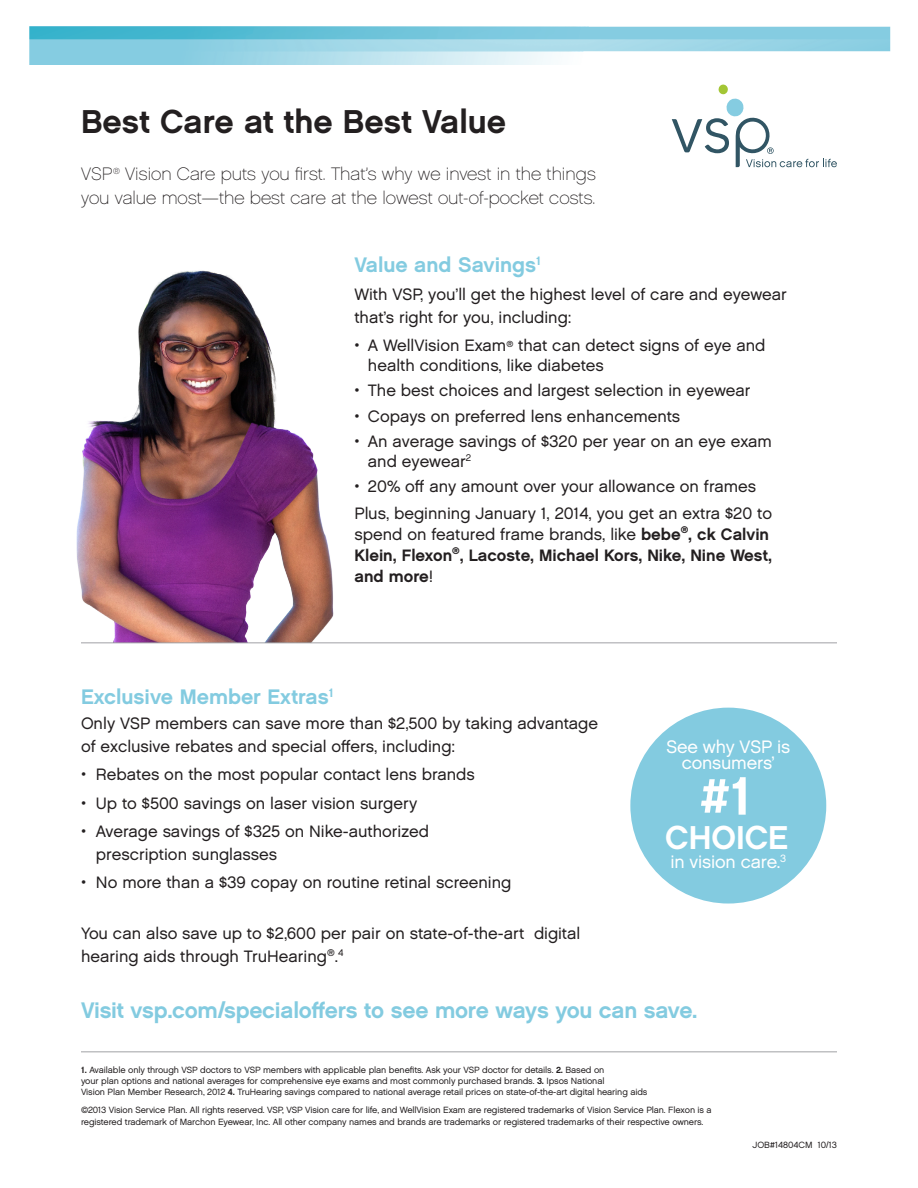
<style>
.page{position:relative;width:918px;height:1188px;background:#fff}
.page>*{position:absolute;margin:0;border:0;box-sizing:border-box;transform-origin:0 0}
.Call_to_Action_-_Par{font:54px "Chalet New York Nineteen Sixty";color:#fff}
.Headline{font:33px "Chalet New York Nineteen Sixty";color:#231f20}
.Call_to_Action_-_Par-2{font:33px "Chalet New York Nineteen Sixty";color:#fff}
.Paragraph_Style_1{font:22.5px "Chalet New York Nineteen Sixty";letter-spacing:-.01em;color:#83cbe0}
.Bold_Body_Text_11_pt{font:21px "Chalet New York Nineteen Sixty";color:#83cbe0}
.Deck{font:18px/24px "Chalet Paris Nineteen Sixty";color:#231f20}
.Call_to_Action_-_Par-3{font:18px/16.5px "Chalet London Nineteen Sixty";letter-spacing:-.01em;color:#fff;text-align:center}
.body_copy{font:16.5px/22.5px "Chalet London Nineteen Sixty";color:#231f20}
.bullets_flush_left{font:16.5px/21px "Chalet London Nineteen Sixty";color:#231f20}
.t1{font:9px/11.2px "Chalet London Nineteen Sixty";letter-spacing:-.01em;color:#231f20}
.s1{font-family:"Chalet New York Nineteen Sixty"}
</style>
<div class="page">
<img style="left:29px;top:27px;width:862px;height:37px">
<div style="left:630px;top:708px;width:196px;height:196px;background:#83cbe0;border-radius:50%"></div>
<hr style="left:81px;top:1051px;width:756px;height:1px;background:#a0a1a5">
<img style="left:76px;top:270px;width:258px;height:372px">
<hr style="left:81px;top:642px;width:756px;height:1px;background:#a0a1a5">
<svg style="left:718px;top:84px;width:10px;height:11px"></svg>
<svg style="left:672px;top:98px;width:165px;height:70px"></svg>
<p class="Headline" style="left:81px;top:101px;width:427px">Best Care at the Best Value</p>
<p class="Deck" style="left:81px;top:162px;width:516px">VSP<sup>®</sup> Vision Care puts you first. That’s why we invest in the things you value most—the best care at the lowest out-of-pocket costs.</p>
<p class="Bold_Body_Text_11_pt" style="left:354px;top:251px;width:188px">Value and Savings<sup>1</sup></p>
<p class="body_copy" style="left:354px;top:283px;width:434px">With VSP, you’ll get the highest level of care and eyewear that’s right for you, including:</p>
<p class="body_copy" style="left:368px;top:336px;width:399px;line-height:19.5px;text-indent:-13px">• A WellVision Exam<sup>®</sup> that can detect signs of eye and health conditions, like diabetes</p>
<p class="bullets_flush_left" style="left:354px;top:380px;width:398px">• The best choices and largest selection in eyewear</p>
<p class="bullets_flush_left" style="left:354px;top:406px;width:327px">• Copays on preferred lens enhancements</p>
<p class="bullets_flush_left" style="left:368px;top:432px;width:406px;line-height:19.5px;text-indent:-14px">• An average savings of $320 per year on an eye exam and eyewear<sup>2</sup></p>
<p class="bullets_flush_left" style="left:354px;top:476px;width:403px">• 20% off any amount over your allowance on frames</p>
<p class="bullets_flush_left" style="left:354px;top:503px;width:419px">Plus, beginning January 1, 2014, you get an extra $20 to spend on featured frame brands, like <span class="s1">bebe</span><sup>®</sup><span class="s1">, ck Calvin Klein, Flexon</span><sup>®</sup><span class="s1">, Lacoste, Michael Kors, Nike, Nine West, and more</span>!</p>
<p class="Bold_Body_Text_11_pt" style="left:81px;top:683px;width:255px">Exclusive Member Extras<sup>1</sup></p>
<p class="body_copy" style="left:81px;top:712px;width:519px">Only VSP members can save more than $2,500 by taking advantage of exclusive rebates and special offers, including:</p>
<p class="body_copy" style="left:81px;top:763px;width:395px">• Rebates on the most popular contact lens brands</p>
<p class="body_copy" style="left:81px;top:792px;width:338px">• Up to $500 savings on laser vision surgery</p>
<p class="body_copy" style="left:96px;top:820px;width:335px;text-indent:-15px">• Average savings of $325 on Nike-authorized prescription sunglasses</p>
<p class="body_copy" style="left:81px;top:871px;width:432px">• No more than a $39 copay on routine retinal screening</p>
<p class="body_copy" style="left:81px;top:922px;width:501px">You can also save up to $2,600 per pair on state-of-the-art digital hearing aids through TruHearing<sup>®</sup>.<sup>4</sup></p>
<p class="Call_to_Action_-_Par-3" style="left:666px;top:738px;width:125px">See why VSP is consumers’</p>
<p class="Call_to_Action_-_Par" style="left:700px;top:762px;width:54px">#1</p>
<p class="Call_to_Action_-_Par-2" style="left:665px;top:817px;width:124px">CHOICE</p>
<p class="Call_to_Action_-_Par-3" style="left:670px;top:854px;width:117px">in vision care.<sup>3</sup></p>
<p class="Paragraph_Style_1" style="left:81px;top:996px;width:618px">Visit vsp.com/specialoffers to see more ways you can save.</p>
<p class="t1" style="left:81px;top:1064px;width:568px"><span class="s1">1.</span> Available only through VSP doctors to VSP members with applicable plan benefits. Ask your VSP doctor for details. <span class="s1">2.</span> Based on<br>your plan options and national averages for comprehensive eye exams and most commonly purchased brands. <span class="s1">3.</span> Ipsos National<br>Vision Plan Member Research, 2012 <span class="s1">4.</span> TruHearing savings compared to national average retail prices on state-of-the-art digital hearing aids</p>
<p class="t1" style="left:81px;top:1105px;width:632px">©2013 Vision Service Plan. All rights reserved. VSP, VSP Vision care for life, and WellVision Exam are registered trademarks of Vision Service Plan. Flexon is a registered trademark of Marchon Eyewear, Inc. All other company names and brands are trademarks or registered trademarks of their respective owners.</p>
<p class="t1" style="left:752px;top:1139px;width:86px">JOB#14804CM 10/13</p>
</div>
